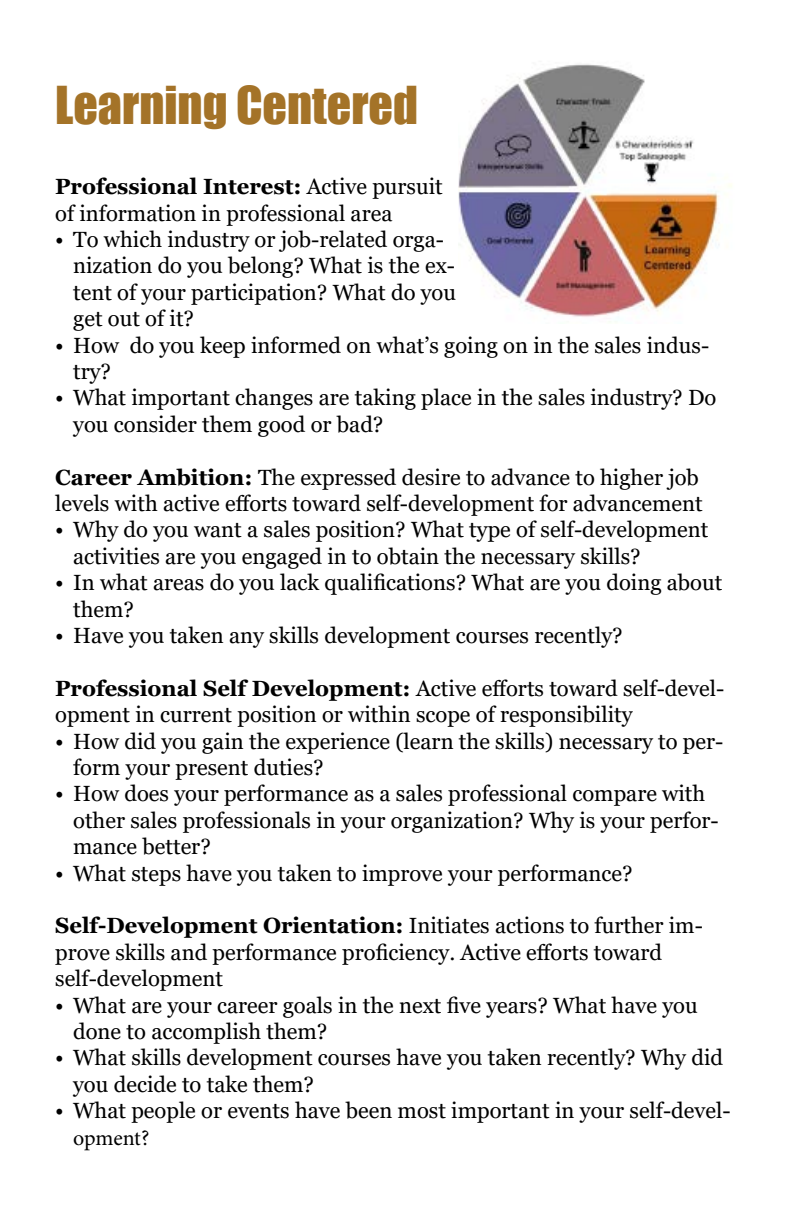
<style>
.page{position:relative;width:792px;height:1224px;background:#fff}
.page>*{position:absolute;margin:0;border:0;box-sizing:border-box;transform-origin:0 0}
.t1{font:48px "Impact";color:#a47328}
.t2{font:22px/26.4px "Georgia";color:#000}
.t3{font:22px "Minion Pro";letter-spacing:-.01em;color:#000}
.s1{font-weight:700}
</style>
<div class="page">
<img style="left:458px;top:64px;width:274px;height:253px">
<h1 class="t1" style="left:55px;top:68px;width:364px">Learning Centered</h1>
<p class="t2" style="left:55px;top:174px;width:389px"><span class="s1">Professional Interest:</span> Active pursuit of information in professional area</p>
<p class="t2" style="left:73px;top:227px;width:384px;text-indent:-18px">• To which industry or job-related orga&shy;nization do you belong? What is the ex&shy;tent of your participation? What do you get out of it?</p>
<p class="t2" style="left:73px;top:332px;width:638px;text-indent:-18px">• How do you keep informed on what’s going on in the sales indus&shy;try?</p>
<p class="t2" style="left:73px;top:385px;width:645px;text-indent:-18px">• What important changes are taking place in the sales industry? Do you consider them good or bad?</p>
<p class="t2" style="left:55px;top:464px;width:649px"><span class="s1">Career Ambition:</span> The expressed desire to advance to higher job levels with active efforts toward self-development for advancement</p>
<p class="t2" style="left:73px;top:517px;width:637px;text-indent:-18px">• Why do you want a sales position? What type of self-development activities are you engaged in to obtain the necessary skills?</p>
<p class="t2" style="left:73px;top:570px;width:651px;text-indent:-18px">• In what areas do you lack qualifications? What are you doing about them?</p>
<p class="t2" style="left:55px;top:623px;width:569px">• Have you taken any skills development courses recently?</p>
<p class="t2" style="left:55px;top:676px;width:671px"><span class="s1">Professional Self Development:</span> Active efforts toward self-devel&shy;opment in current position or within scope of responsibility</p>
<p class="t2" style="left:73px;top:728px;width:652px;text-indent:-18px">• How did you gain the experience (learn the skills) necessary to per&shy;form your present duties?</p>
<p class="t2" style="left:73px;top:781px;width:647px;text-indent:-18px">• How does your performance as a sales professional compare with other sales professionals in your organization? Why is your perfor&shy;mance better?</p>
<p class="t2" style="left:55px;top:860px;width:579px">• What steps have you taken to improve your performance?</p>
<p class="t2" style="left:55px;top:913px;width:649px"><span class="s1">Self-Development Orientation:</span> Initiates actions to further im&shy;prove skills and performance proficiency. Active efforts toward self-development</p>
<p class="t2" style="left:73px;top:992px;width:626px;text-indent:-18px">• What are your career goals in the next five years? What have you done to accomplish them?</p>
<p class="t2" style="left:73px;top:1045px;width:651px;text-indent:-18px">• What skills development courses have you taken recently? Why did you decide to take them?</p>
<p class="t2" style="left:55px;top:1098px;width:677px">• What people or events have been most important in your self-devel-</p>
<p class="t3" style="left:73px;top:1123px;width:78px">opment?</p>
</div>
